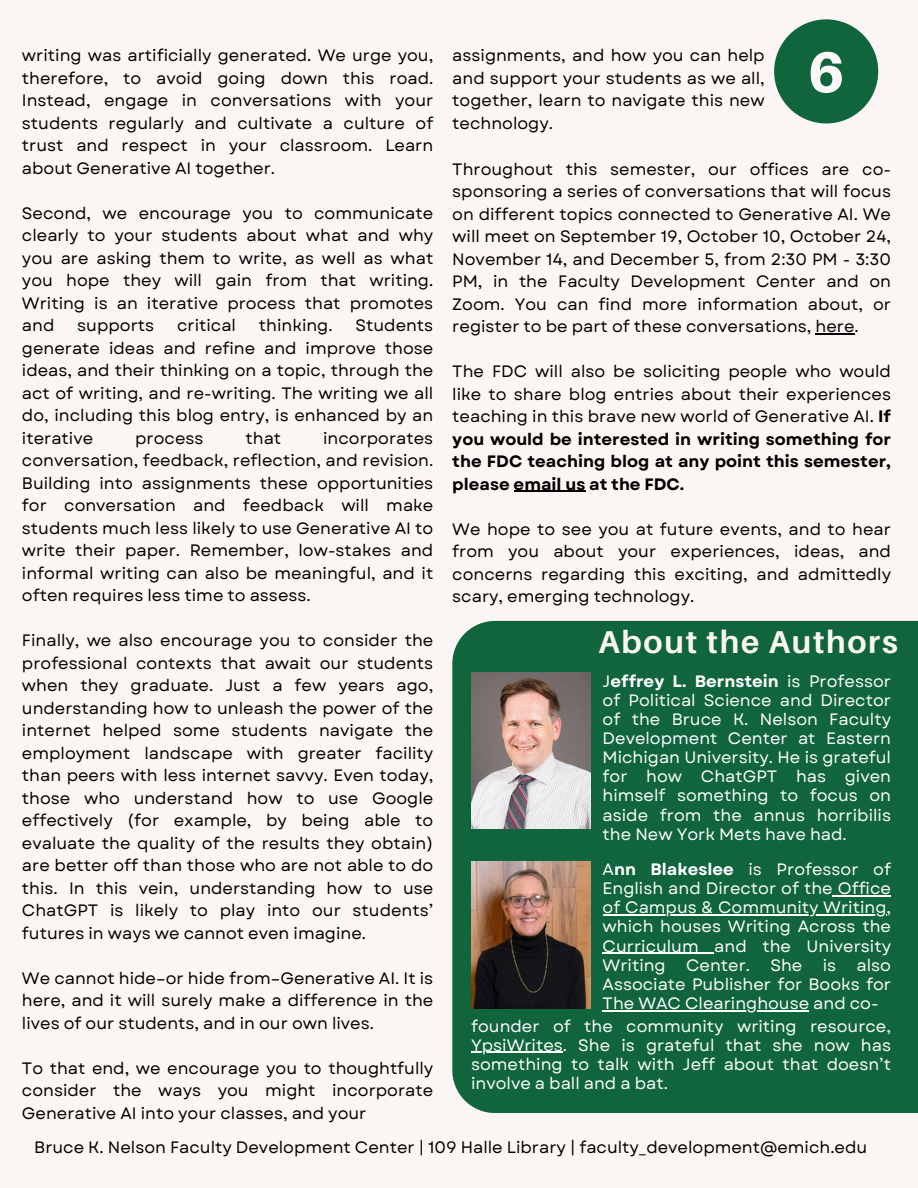
<style>
.page{position:relative;width:918px;height:1188px;background:#fbf6f3}
.page>*{position:absolute;margin:0;border:0;box-sizing:border-box;transform-origin:0 0}
.t1{font:800 57.6px "Aileron";color:#fdf8f8}
.t2{font:700 31.65px "Aileron";letter-spacing:.055em;color:#fbf6f3}
.t3{font:16.5px/22.5px "Garet";color:#000;text-align:justify}
.t4{font:16.5px/19.2px "Garet";color:#fff;text-align:justify}
.s1{font-weight:700}
</style>
<div class="page">
<div style="left:452px;top:621px;width:466px;height:492px;background:#10653d"></div>
<div style="left:774px;top:19px;width:104px;height:104px;background:#10653d;border-radius:50%"></div>
<img style="left:471px;top:672px;width:119px;height:156px">
<img style="left:471px;top:861px;width:119px;height:148px">
<hr style="left:816px;top:333px;width:39px;height:1px;background:#000">
<hr style="left:514px;top:491px;width:71px;height:1px;background:#000">
<hr style="left:833px;top:895px;width:58px;height:1px;background:#fff">
<hr style="left:603px;top:914px;width:283px;height:2px;background:#fff">
<hr style="left:603px;top:953px;width:111px;height:1px;background:#fff">
<hr style="left:603px;top:1010px;width:206px;height:1px;background:#fff">
<hr style="left:471px;top:1052px;width:92px;height:1px;background:#fff">
<p class="t3" style="left:22px;top:45px;width:413px">writing was artificially generated. We urge you, therefore, to avoid going down this road.<br>Instead, engage in conversations with your students regularly and cultivate a culture of trust and respect in your classroom. Learn about Generative AI together.</p>
<p class="t3" style="left:22px;top:202px;width:413px">Second, we encourage you to communicate clearly to your students about what and why you are asking them to write, as well as what you hope they will gain from that writing.<br>Writing is an iterative process that promotes and</p>
<p class="t3" style="left:22px;top:315px;width:413px;text-indent:334px">Students generate ideas and refine and improve those ideas, and their thinking on a topic, through the act of writing, and re-writing. The writing we all do, including this blog entry, is enhanced by an iterative</p>
<p class="t3" style="left:77px;top:315px;width:78px">supports</p>
<p class="t3" style="left:177px;top:315px;width:60px">critical</p>
<p class="t3" style="left:259px;top:315px;width:75px">thinking.</p>
<p class="t3" style="left:135px;top:427px;width:70px">process</p>
<p class="t3" style="left:246px;top:427px;width:37px">that</p>
<p class="t3" style="left:22px;top:427px;width:413px;text-indent:301px">incorporates conversation, feedback, reflection, and revision.<br>Building into assignments these opportunities for conversation and feedback will make students much less likely to use Generative AI to write their paper. Remember, low-stakes and informal writing can also be meaningful, and it often requires less time to assess.</p>
<p class="t3" style="left:22px;top:630px;width:413px">Finally, we also encourage you to consider the professional contexts that await our students when they graduate. Just a few years ago, understanding how to unleash the power of the internet helped some students navigate the employment landscape with greater facility than peers with less internet savvy. Even today, those who understand how to use Google effectively (for example, by being able to evaluate the quality of the results they obtain) are better off than those who are not able to do this. In this vein, understanding how to use ChatGPT is likely to play into our students’ futures in ways we cannot even imagine.</p>
<p class="t3" style="left:22px;top:967px;width:413px">We cannot hide–or hide from–Generative AI. It is here, and it will surely make a difference in the lives of our students, and in our own lives.</p>
<p class="t3" style="left:22px;top:1057px;width:413px">To that end, we encourage you to thoughtfully consider the ways you might incorporate Generative AI into your classes, and your</p>
<p class="t3" style="left:452px;top:45px;width:314px">assignments, and how you can help and support your students as we all, together, learn to navigate this new technology.</p>
<p class="t1" style="left:808px;top:36px;width:38px">6</p>
<p class="t3" style="left:452px;top:158px;width:440px">Throughout this semester, our offices are co&shy;sponsoring a series of conversations that will focus on different topics connected to Generative AI. We will meet on September 19, October 10, October 24, November 14, and December 5, from 2:30 PM - 3:30<br>PM, in the Faculty Development Center and on Zoom. You can find more information about, or register to be part of these conversations, here.</p>
<p class="t3" style="left:452px;top:360px;width:440px">The FDC will also be soliciting people who would like to share blog entries about their experiences teaching in this brave new world of Generative AI. <span class="s1">If you would be interested in writing something for the FDC teaching blog at any point this semester, please email us at the FDC.</span></p>
<p class="t3" style="left:452px;top:518px;width:440px">We hope to see you at future events, and to hear from you about your experiences, ideas, and concerns regarding this exciting, and admittedly scary, emerging technology.</p>
<p class="t2" style="left:599px;top:622px;width:301px">About the Authors</p>
<p class="t4" style="left:603px;top:671px;width:290px">J<span class="s1">effrey L. Bernstein</span> is Professor of Political Science and Director of the Bruce K. Nelson Faculty Development Center at Eastern Michigan University. He is grateful for how ChatGPT has given himself something to focus on aside from the annus horribilis the New York Mets have had.</p>
<p class="t4" style="left:603px;top:860px;width:290px">A<span class="s1">nn Blakeslee</span> is Professor of English and Director of the Office of Campus &amp; Community Writing, which houses Writing Across the Curriculum and the University Writing Center. She is also Associate Publisher for Books for The WAC Clearinghouse and co-</p>
<p class="t4" style="left:471px;top:1016px;width:421px">founder of the community writing resource, YpsiWrites. She is grateful that she now has something to talk with Jeff about that doesn’t involve a ball and a bat.</p>
<p class="t3" style="left:34px;top:1136px;width:834px">Bruce K. Nelson Faculty Development Center | 109 Halle Library | faculty_development@emich.edu</p>
</div>
